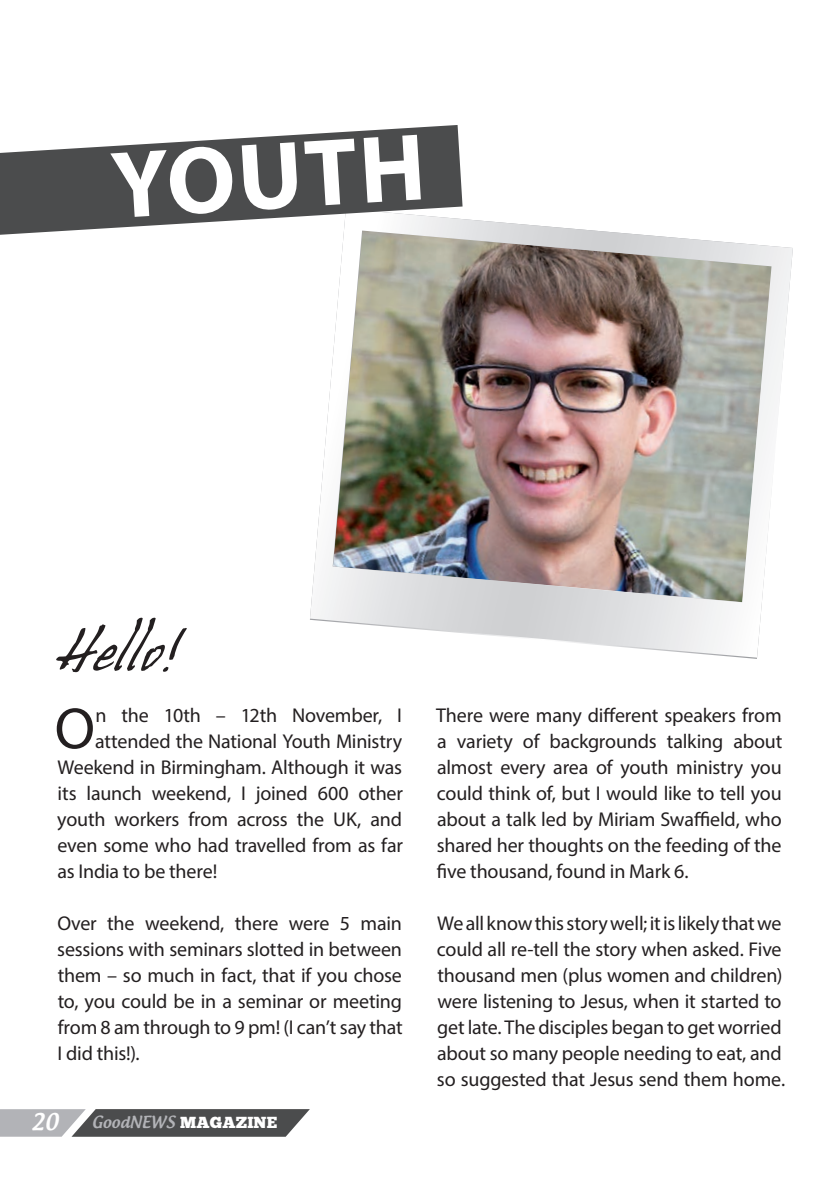
<style>
.page{position:relative;width:840px;height:1191px;background:#fff}
.page>*{position:absolute;margin:0;border:0;box-sizing:border-box;transform-origin:0 0}
.t1{font:700 96px "Myriad Pro";color:#fff}
.t2{font:58.6px "Myriad Pro";color:#231f20}
.t3{font:52px "Hans Hand";letter-spacing:.01em;color:#231f20}
.t4{font:500 22px "Androgyne";color:#fff}
.t5{font:20px/26px "Myriad Pro";letter-spacing:-.01em;color:#231f20;text-align:justify}
.t6{font:500 16px "Androgyne";letter-spacing:.01em;color:#b2b3b7}
.s1{font-family:"Chunk Five";font-weight:400;color:#fff}
</style>
<div class="page">
<img style="left:310px;top:219px;width:482px;height:438px">
<svg style="left:0;top:1109px;width:310px;height:27px;background:#707173"></svg>
<svg style="left:0;top:125px;width:462px;height:110px;fill:#4b4c4d"></svg>
<h1 class="t1" style="left:108px;top:122px;width:316px;rotate:-3deg">YOUTH</h1>
<h3 class="t3" style="left:57px;top:622px;width:126px">Hello!</h3>
<h2 class="t2" style="left:55px;top:692px;width:42px">O</h2>
<p class="t5" style="left:95px;top:702px;width:308px">n the 10th – 12th November, I</p>
<p class="t5" style="left:95px;top:728px;width:308px">attended the National Youth Ministry</p>
<p class="t5" style="left:57px;top:754px;width:346px">Weekend in Birmingham. Although it was</p>
<p class="t5" style="left:58px;top:780px;width:347px">its launch weekend, I joined 600 other</p>
<p class="t5" style="left:57px;top:806px;width:346px">youth workers from across the UK, and</p>
<p class="t5" style="left:58px;top:832px;width:347px">even some who had travelled from as far</p>
<p class="t5" style="left:57px;top:858px;width:161px">as India to be there!</p>
<p class="t5" style="left:57px;top:910px;width:347px">Over the weekend, there were 5 main sessions with seminars slotted in between them – so much in fact, that if you chose to, you could be in a seminar or meeting from 8 am through to 9 pm! (I can’t say that I did this!).</p>
<p class="t4" style="left:32px;top:1107px;width:28px">20</p>
<p class="t6" style="left:92px;top:1112px;width:186px">GoodNEWS <span class="s1">MAGAZINE</span></p>
<p class="t5" style="left:436px;top:702px;width:348px">There were many different speakers from a variety of backgrounds talking about almost every area of youth ministry you could think of, but I would like to tell you about a talk led by Miriam Swaffield, who shared her thoughts on the feeding of the five thousand, found in Mark 6.</p>
<p class="t5" style="left:436px;top:910px;width:349px;text-align:left">We all know this story well; it is likely that we could all re-tell the story when asked. Five thousand men (plus women and children) were listening to Jesus, when it started to get late. The disciples began to get worried about so many people needing to eat, and so suggested that Jesus send them home.</p>
</div>
